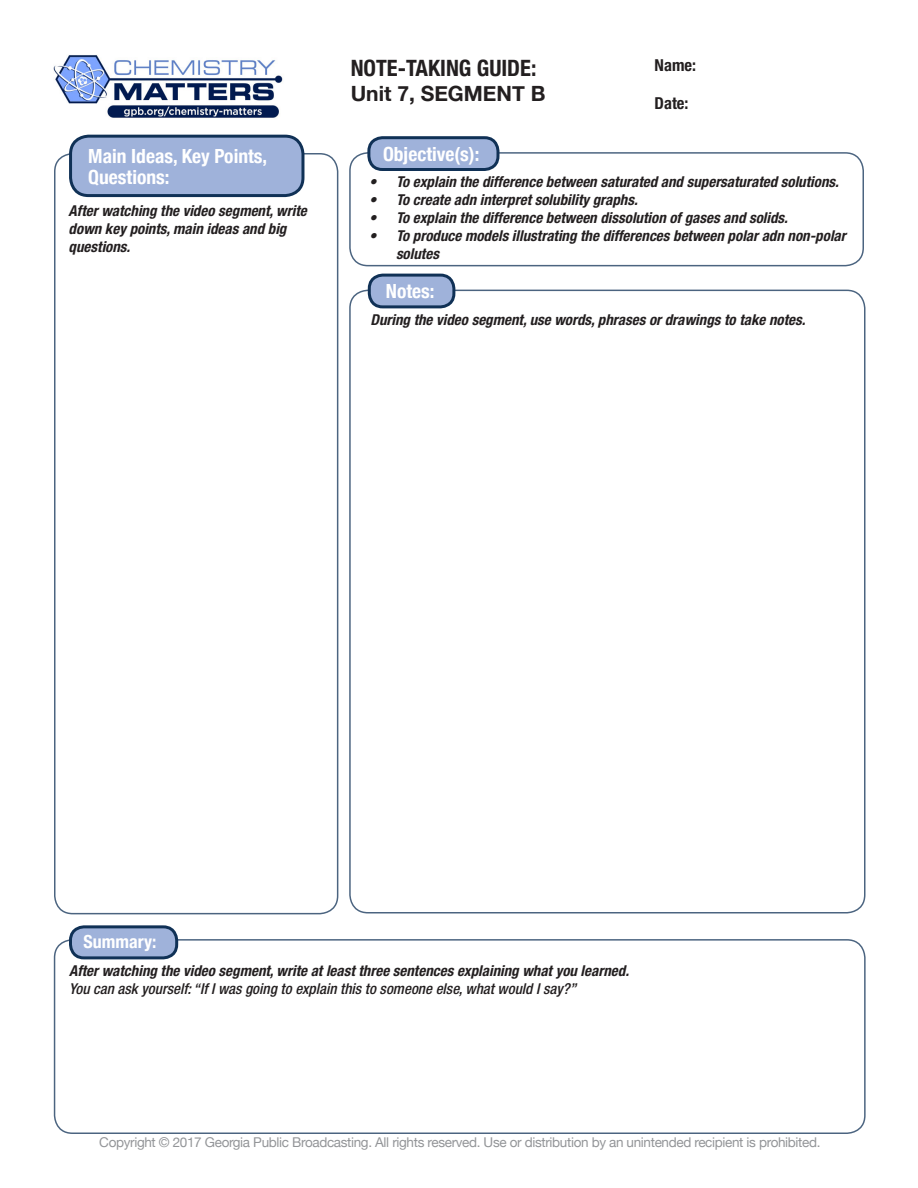
<style>
.page{position:relative;width:918px;height:1188px;background:#fff}
.page>*{position:absolute;margin:0;border:0;box-sizing:border-box;transform-origin:0 0}
.t1{font:700 condensed 22.5px "Helvetica Neue";color:#231f20}
.t2{font:700 21px "Helvetica Neue";color:#231f20}
.t3{font:700 condensed 19.5px/21px "Helvetica Neue";color:#fff}
.t4{font:700 condensed 18px "Helvetica Neue";color:#fff}
.t5{font:700 condensed 16.5px "Helvetica Neue LT Std";color:#231f20}
.t6{font:italic 700 condensed 15px/18px "Helvetica Neue LT Std";color:#231f20}
.t7{font:italic 500 condensed 15px "Helvetica Neue LT Std";color:#231f20}
.t8{font:13.5px "Helvetica Neue";letter-spacing:-.025em;color:#939598}
</style>
<div class="page">
<div style="left:349px;top:152px;width:515px;height:114px;border:2px solid #103156;border-radius:18px"></div>
<div style="left:54px;top:153px;width:284px;height:761px;border:2px solid #103156;border-radius:18px"></div>
<img style="left:54px;top:55px;width:229px;height:63px">
<div style="left:71px;top:136px;width:232px;height:60px;background:#9fb2da;border-radius:18px"></div>
<div style="left:69px;top:135px;width:235px;height:62px;border:3px solid #103156;border-radius:18px"></div>
<div style="left:369px;top:275px;width:85px;height:32px;background:#9fb2da;border-radius:14px"></div>
<div style="left:368px;top:274px;width:87px;height:34px;border:3px solid #103156;border-radius:14px"></div>
<div style="left:54px;top:939px;width:812px;height:195px;border:2px solid #103156;border-radius:18px"></div>
<div style="left:71px;top:927px;width:106px;height:31px;background:#9fb2da;border-radius:13px"></div>
<div style="left:69px;top:925px;width:109px;height:34px;border:3px solid #103156;border-radius:13px"></div>
<div style="left:369px;top:138px;width:129px;height:32px;background:#9fb2da;border-radius:14px"></div>
<div style="left:367px;top:136px;width:133px;height:35px;border:3px solid #103156;border-radius:14px"></div>
<p class="t3" style="left:88px;top:144px;width:180px">Main Ideas, Key Points,<br>Questions:</p>
<p class="t6" style="left:69px;top:202px;width:240px">After watching the video segment, write down key points, main ideas and big questions.</p>
<p class="t1" style="left:351px;top:49px;width:187px">NOTE-TAKING GUIDE:</p>
<p class="t2" style="left:351px;top:77px;width:196px">Unit 7, SEGMENT B</p>
<p class="t3" style="left:383px;top:143px;width:98px">Objective(s):</p>
<p class="t5" style="left:655px;top:55px;width:43px">Name:</p>
<p class="t5" style="left:655px;top:93px;width:35px">Date:</p>
<p class="t6" style="left:369px;top:173px;width:471px">• To explain the difference between saturated and supersaturated solutions.</p>
<p class="t6" style="left:369px;top:191px;width:270px">• To create adn interpret solubility graphs.</p>
<p class="t6" style="left:369px;top:209px;width:420px">• To explain the difference between dissolution of gases and solids.</p>
<p class="t6" style="left:396px;top:227px;width:451px;text-indent:-27px">• To produce models illustrating the differences between polar adn non-polar solutes</p>
<p class="t3" style="left:386px;top:280px;width:50px">Notes:</p>
<p class="t6" style="left:370px;top:311px;width:436px">During the video segment, use words, phrases or drawings to take notes.</p>
<p class="t4" style="left:84px;top:927px;width:74px">Summary:</p>
<p class="t6" style="left:69px;top:962px;width:561px">After watching the video segment, write at least three sentences explaining what you learned.</p>
<p class="t7" style="left:69px;top:980px;width:509px">You can ask yourself: “If I was going to explain this to someone else, what would I say?”</p>
<p class="t8" style="left:99px;top:1132px;width:723px">Copyright © 2017 Georgia Public Broadcasting. All rights reserved. Use or distribution by an unintended recipient is prohibited.</p>
</div>
